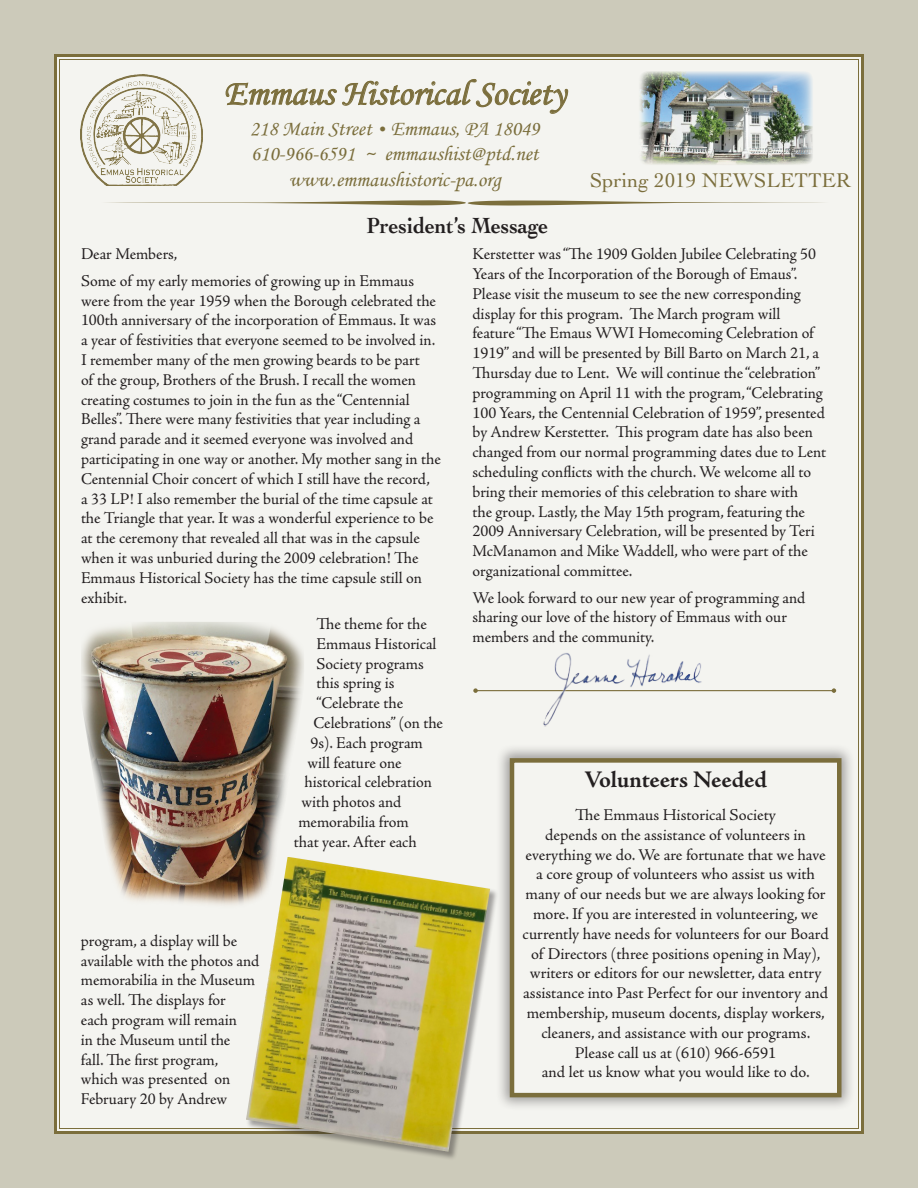
<style>
.page{position:relative;width:918px;height:1188px;background:#cccaba}
.page>*{position:absolute;margin:0;border:0;box-sizing:border-box;transform-origin:0 0}
.t1{font:36px "Monotype Corsiva";color:#7b6e3c}
.t2{font:700 24px "Adobe Jenson Pro";letter-spacing:-.005em;color:#231f20}
.t3{font:700 23.1px "Cochin LT Std";color:#231f20;scale:.91 1}
.t4{font:21px/25.2px "Monotype Corsiva";color:#7b6e3c;text-align:center}
.t5{font:21px "Cochin LT Std";color:#7b6e3c}
.t6{font:16.5px/19.8px "Adobe Jenson Pro";letter-spacing:-.005em;color:#231f20}
.s1{font-size:16.5px}
</style>
<div class="page">
<div style="left:54px;top:54px;width:810px;height:1080px;background:#f4f4f0"></div>
<svg style="left:226px;top:79px;width:342px;height:35px;background:#dfddd1"></svg>
<svg style="left:102px;top:200px;width:726px;height:6px;background:#cdc9b6"></svg>
<img style="left:81px;top:75px;width:122px;height:111px">
<img style="left:639px;top:71px;width:174px;height:94px">
<hr style="left:476px;top:690px;width:358px;height:1px;background:#7b6e3c">
<svg style="left:473px;top:688px;width:5px;height:5px"></svg>
<svg style="left:832px;top:688px;width:4px;height:5px"></svg>
<div style="left:246px;top:857px;width:253px;height:303px;background:#231f20;opacity:.4"></div>
<img style="left:246px;top:857px;width:244px;height:295px">
<img style="left:81px;top:622px;width:223px;height:288px">
<img style="left:542px;top:651px;width:167px;height:80px">
<div style="left:495px;top:744px;width:361px;height:368px;background:#231f20;opacity:.4"></div>
<div style="left:512px;top:760px;width:327px;height:335px;background:#f4f4f0"></div>
<div style="left:510px;top:758px;width:332px;height:339px;border:4px solid #7b6e3c"></div>
<h1 class="t1" style="left:224px;top:71px;width:343px">Emmaus Historical Society</h1>
<p class="t4" style="left:250px;top:116px;width:291px">218 Main Street <span class="s1">•</span> Emmaus, PA 18049<br>610-966-6591 ~ emmaushist@ptd.net www.emmaushistoric-pa.org</p>
<p class="t5" style="left:590px;top:168px;width:263px">Spring 2019 NEWSLETTER</p>
<h3 class="t3" style="left:366px;top:212px;width:201px">President’s Message</h3>
<p class="t6" style="left:472px;top:244px;width:355px">Kerstetter was “The 1909 Golden Jubilee Celebrating 50<br>Years of the Incorporation of the Borough of Emaus”.<br>Please visit the museum to see the new corresponding display for this program. The March program will feature “The Emaus WWI Homecoming Celebration of 1919” and will be presented by Bill Barto on March 21, a Thursday due to Lent. We will continue the “celebration” programming on April 11 with the program, “Celebrating 100 Years, the Centennial Celebration of 1959”, presented by Andrew Kerstetter. This program date has also been changed from our normal programming dates due to Lent scheduling conflicts with the church. We welcome all to bring their memories of this celebration to share with<br>the group. Lastly, the May 15th program, featuring the 2009 Anniversary Celebration, will be presented by Teri McManamon and Mike Waddell, who were part of the organizational committee.</p>
<p class="t6" style="left:472px;top:588px;width:334px">We look forward to our new year of programming and sharing our love of the history of Emmaus with our members and the community.</p>
<p class="t6" style="left:81px;top:241px;width:335px;line-height:26.5px">Dear Members,<br>Some of my early memories of growing up in Emmaus</p>
<p class="t6" style="left:81px;top:291px;width:361px">were from the year 1959 when the Borough celebrated the 100th anniversary of the incorporation of Emmaus. It was a year of festivities that everyone seemed to be involved in.<br>I remember many of the men growing beards to be part<br>of the group, Brothers of the Brush. I recall the women creating costumes to join in the fun as the “Centennial Belles”. There were many festivities that year including a grand parade and it seemed everyone was involved and participating in one way or another. My mother sang in the Centennial Choir concert of which I still have the record,<br>a 33 LP! I also remember the burial of the time capsule at the Triangle that year. It was a wonderful experience to be at the ceremony that revealed all that was in the capsule when it was unburied during the 2009 celebration! The Emmaus Historical Society has the time capsule still on exhibit.</p>
<p class="t6" style="left:316px;top:614px;width:112px">The theme for the</p>
<p class="t6" style="left:316px;top:634px;width:122px">Emmaus Historical</p>
<p class="t6" style="left:316px;top:654px;width:109px">Society programs</p>
<p class="t6" style="left:316px;top:674px;width:79px">this spring is</p>
<p class="t6" style="left:316px;top:694px;width:88px">“Celebrate the</p>
<p class="t6" style="left:313px;top:713px;width:131px">Celebrations” (on the</p>
<p class="t6" style="left:310px;top:733px;width:114px">9s). Each program</p>
<p class="t6" style="left:307px;top:753px;width:96px">will feature one</p>
<p class="t6" style="left:304px;top:773px;width:129px">historical celebration</p>
<p class="t6" style="left:301px;top:793px;width:101px">with photos and</p>
<p class="t6" style="left:298px;top:812px;width:112px">memorabilia from</p>
<p class="t6" style="left:294px;top:832px;width:124px">that year. After each</p>
<h2 class="t2" style="left:584px;top:765px;width:185px">Volunteers Needed</h2>
<p class="t6" style="left:523px;top:805px;width:308px;text-align:center">The Emmaus Historical Society<br>depends on the assistance of volunteers in everything we do. We are fortunate that we have a core group of volunteers who assist us with many of our needs but we are always looking for more. If you are interested in volunteering, we currently have needs for volunteers for our Board of Directors (three positions opening in May), writers or editors for our newsletter, data entry assistance into Past Perfect for our inventory and membership, museum docents, display workers, cleaners, and assistance with our programs.<br>Please call us at (610) 966-6591<br>and let us know what you would like to do.</p>
<p class="t6" style="left:81px;top:931px;width:180px">program, a display will be available with the photos and memorabilia in the Museum as well. The displays for<br>each program will remain<br>in the Museum until the<br>fall. The first program, which was presented on<br>February 20 by Andrew</p>
</div>
